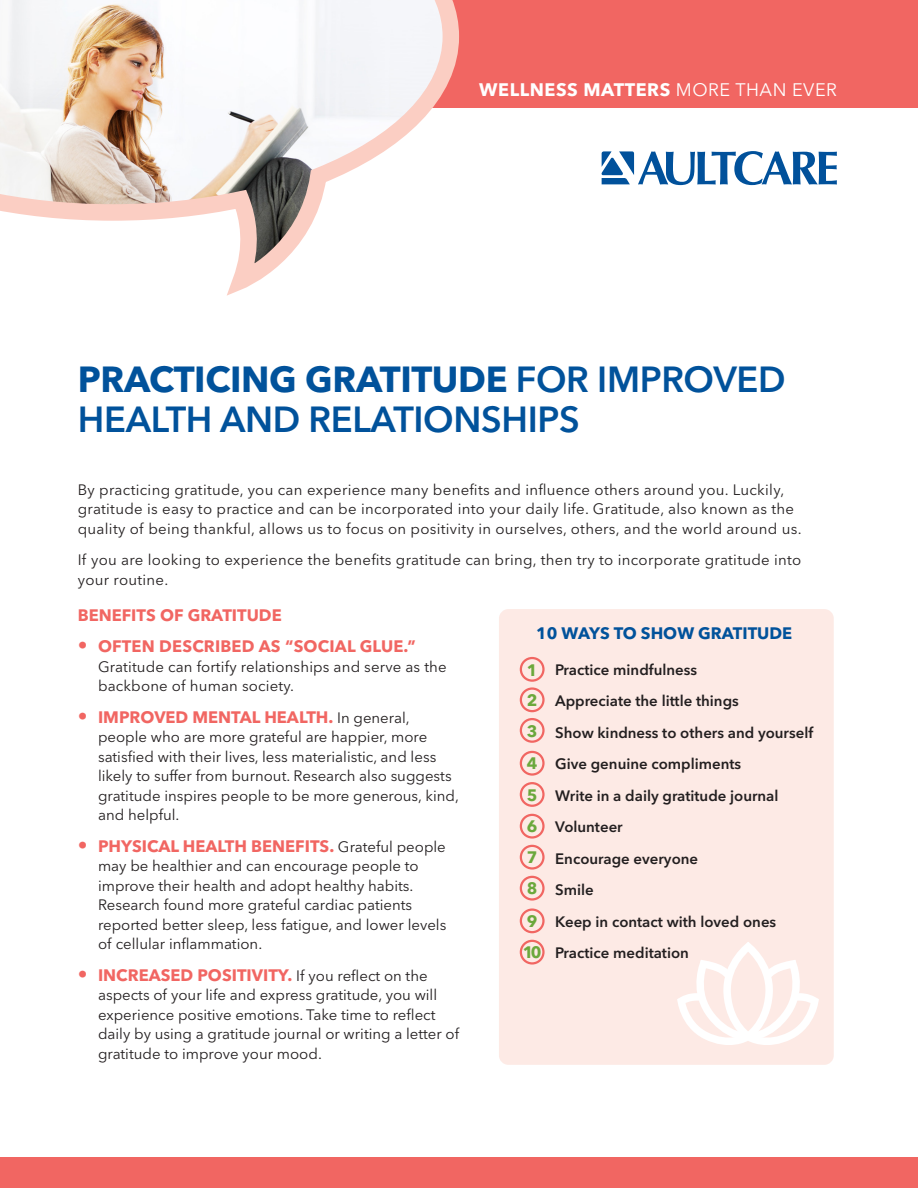
<style>
.page{position:relative;width:918px;height:1188px;background:#fff}
.page>*{position:absolute;margin:0;border:0;box-sizing:border-box;transform-origin:0 0}
.t1{font:600 36px/40.5px "Avenir Next LT Pro";letter-spacing:-.01em;color:#01529b}
.t2{font:700 18px "Avenir Next LT Pro";letter-spacing:.03em;color:#fff}
.t3{font:700 16.5px "Avenir Next LT Pro";color:#f16662}
.t4{font:700 16.5px "Avenir Next LT Pro";color:#01529b}
.t5{font:700 16.5px "Avenir Next LT Pro";color:#6ba83c}
.t6{font:15px/19.5px "Avenir Next LT Pro";color:#231f20}
.t7{font:15px/19.5px "Avenir Next LT Pro";letter-spacing:.02em;color:#231f20}
.t8{font:600 15px "Avenir Next LT Pro";color:#231f20}
.s1{font-weight:400}
.s2{font-weight:700}
.s3{font-size:19.5px}
.s4{font-weight:400;font-size:15px;color:#231f20}
</style>
<div class="page">
<div style="left:499px;top:609px;width:335px;height:456px;background:#fdeae5;border-radius:9px"></div>
<div style="left:0;top:0;width:918px;height:108px;background:#f16662"></div>
<svg style="left:602px;top:151px;width:235px;height:34px"></svg>
<div style="left:0;top:1157px;width:918px;height:31px;background:#f16662"></div>
<svg style="left:0;top:0;width:459px;height:296px"></svg>
<div style="left:520px;top:657px;width:25px;height:25px;border:2px solid #f16662;border-radius:50%"></div>
<div style="left:520px;top:687px;width:25px;height:25px;border:2px solid #f16662;border-radius:50%"></div>
<div style="left:520px;top:718px;width:25px;height:25px;border:2px solid #f16662;border-radius:50%"></div>
<div style="left:520px;top:751px;width:25px;height:25px;border:2px solid #f16662;border-radius:50%"></div>
<div style="left:520px;top:782px;width:25px;height:25px;border:2px solid #f16662;border-radius:50%"></div>
<div style="left:520px;top:814px;width:25px;height:25px;border:2px solid #f16662;border-radius:50%"></div>
<div style="left:520px;top:845px;width:25px;height:25px;border:2px solid #f16662;border-radius:50%"></div>
<div style="left:520px;top:876px;width:25px;height:25px;border:2px solid #f16662;border-radius:50%"></div>
<div style="left:520px;top:908px;width:25px;height:25px;border:2px solid #f16662;border-radius:50%"></div>
<div style="left:520px;top:940px;width:25px;height:25px;border:2px solid #f16662;border-radius:50%"></div>
<svg style="left:677px;top:942px;width:142px;height:103px"></svg>
<p class="t2" style="left:479px;top:79px;width:359px">WELLNESS MATTERS <span class="s1">MORE THAN EVER</span></p>
<p class="t1" style="left:78px;top:359px;width:709px"><span class="s2">PRACTICING GRATITUDE</span> FOR IMPROVED<br>HEALTH AND RELATIONSHIPS</p>
<p class="t7" style="left:78px;top:480px;width:725px">By practicing gratitude, you can experience many benefits and influence others around you. Luckily, gratitude is easy to practice and can be incorporated into your daily life. Gratitude, also known as the quality of being thankful, allows us to focus on positivity in ourselves, others, and the world around us.</p>
<p class="t7" style="left:78px;top:550px;width:725px">If you are looking to experience the benefits gratitude can bring, then try to incorporate gratitude into your routine.</p>
<p class="t3" style="left:78px;top:605px;width:205px">BENEFITS OF GRATITUDE</p>
<p class="t3" style="left:78px;top:636px;width:340px"><span class="s3">•</span> OFTEN DESCRIBED AS “SOCIAL GLUE.”</p>
<p class="t6" style="left:98px;top:657px;width:350px">Gratitude can fortify relationships and serve as the backbone of human society.</p>
<p class="t3" style="left:78px;top:707px;width:334px"><span class="s3">•</span> IMPROVED MENTAL HEALTH. <span class="s4">In general,</span></p>
<p class="t6" style="left:98px;top:727px;width:363px">people who are more grateful are happier, more satisfied with their lives, less materialistic, and less likely to suffer from burnout. Research also suggests gratitude inspires people to be more generous, kind, and helpful.</p>
<p class="t3" style="left:78px;top:836px;width:370px"><span class="s3">•</span> PHYSICAL HEALTH BENEFITS. <span class="s4">Grateful people</span></p>
<p class="t6" style="left:98px;top:856px;width:350px">may be healthier and can encourage people to improve their health and adopt healthy habits.<br>Research found more grateful cardiac patients reported better sleep, less fatigue, and lower levels of cellular inflammation.</p>
<p class="t3" style="left:78px;top:965px;width:351px"><span class="s3">•</span> INCREASED POSITIVITY. <span class="s4">If you reflect on the</span></p>
<p class="t6" style="left:98px;top:985px;width:363px">aspects of your life and express gratitude, you will experience positive emotions. Take time to reflect daily by using a gratitude journal or writing a letter of gratitude to improve your mood.</p>
<p class="t4" style="left:536px;top:623px;width:258px">10 WAYS TO SHOW GRATITUDE</p>
<p class="t8" style="left:555px;top:660px;width:143px">Practice mindfulness</p>
<p class="t8" style="left:555px;top:692px;width:185px">Appreciate the little things</p>
<p class="t8" style="left:555px;top:723px;width:260px">Show kindness to others and yourself</p>
<p class="t8" style="left:555px;top:755px;width:188px">Give genuine compliments</p>
<p class="t8" style="left:555px;top:786px;width:225px">Write in a daily gratitude journal</p>
<p class="t8" style="left:555px;top:818px;width:69px">Volunteer</p>
<p class="t8" style="left:555px;top:849px;width:144px">Encourage everyone</p>
<p class="t8" style="left:555px;top:881px;width:40px">Smile</p>
<p class="t8" style="left:555px;top:912px;width:223px">Keep in contact with loved ones</p>
<p class="t8" style="left:555px;top:944px;width:135px">Practice meditation</p>
<p class="t5" style="left:527px;top:660px;width:12px">1</p>
<p class="t5" style="left:527px;top:690px;width:12px">2</p>
<p class="t5" style="left:527px;top:721px;width:12px">3</p>
<p class="t5" style="left:527px;top:754px;width:12px">4</p>
<p class="t5" style="left:527px;top:785px;width:12px">5</p>
<p class="t5" style="left:527px;top:817px;width:12px">6</p>
<p class="t5" style="left:527px;top:848px;width:12px">7</p>
<p class="t5" style="left:527px;top:879px;width:12px">8</p>
<p class="t5" style="left:527px;top:911px;width:12px">9</p>
<p class="t5" style="left:523px;top:942px;width:20px">10</p>
</div>
